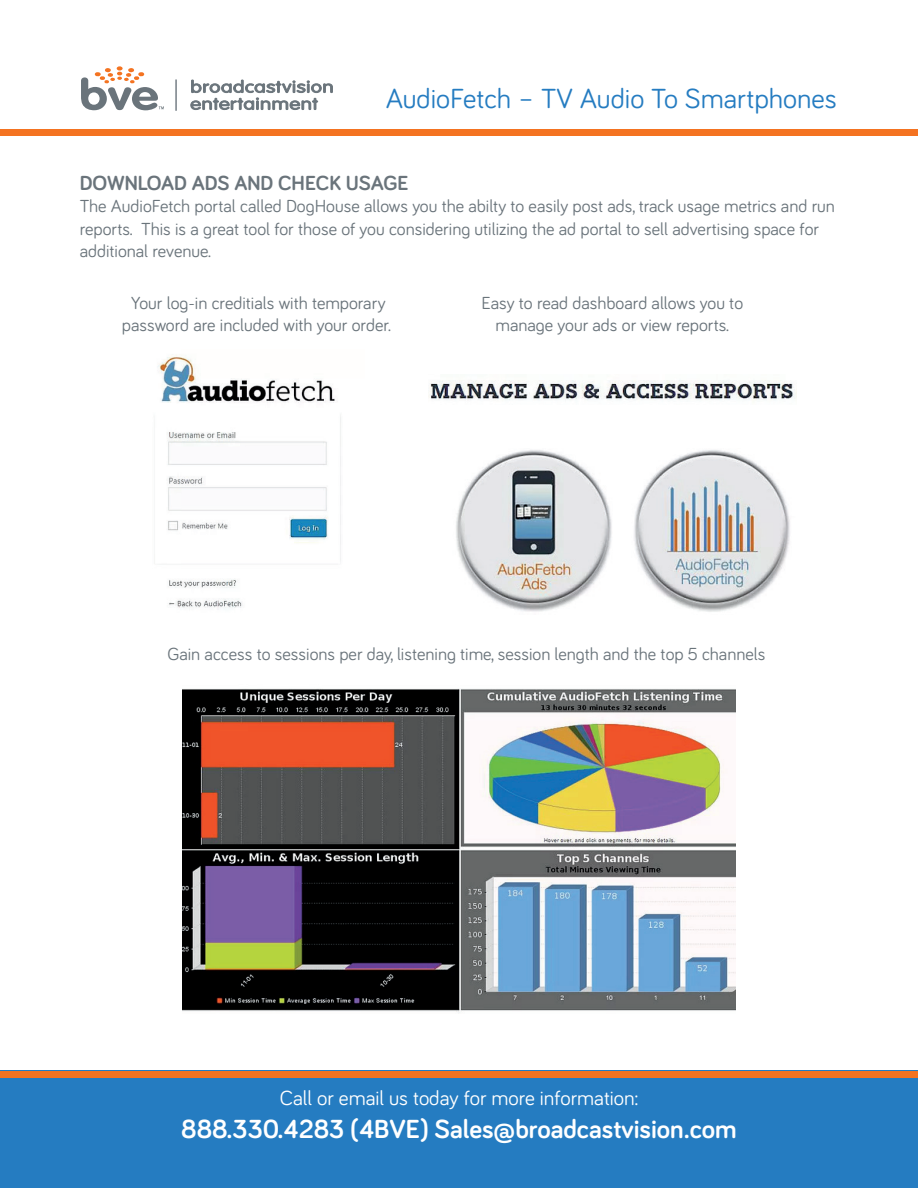
<style>
.page{position:relative;width:918px;height:1188px;background:#fff}
.page>*{position:absolute;margin:0;border:0;box-sizing:border-box;transform-origin:0 0}
.t1{font:28.5px "Bariol";color:#257cc1}
.t2{font:700 27px "Bariol";color:#fff}
.t3{font:21px "Bariol";color:#fff}
.t4{font:700 21px "Bariol";color:#6a747b}
.t5{font:18px/22.5px "Bariol";color:#6a747b;text-align:center}
</style>
<div class="page">
<svg style="left:190px;top:79px;width:143px;height:31px"></svg>
<hr style="left:175px;top:79px;width:2px;height:32px;background:#6a747b">
<svg style="left:81px;top:66px;width:83px;height:44px"></svg>
<div style="left:0;top:129px;width:918px;height:7px;background:#f47321"></div>
<div style="left:0;top:1071px;width:918px;height:117px;background:#257cc1"></div>
<div style="left:0;top:1071px;width:918px;height:6px;background:#f47321"></div>
<img style="left:157px;top:356px;width:184px;height:253px">
<img style="left:430px;top:380px;width:366px;height:232px">
<img style="left:183px;top:688px;width:552px;height:325px">
<h1 class="t1" style="left:385px;top:79px;width:453px">AudioFetch – TV Audio To Smartphones</h1>
<p class="t4" style="left:80px;top:168px;width:330px">DOWNLOAD ADS AND CHECK USAGE</p>
<p class="t5" style="left:80px;top:194px;width:757px;text-align:left">The AudioFetch portal called DogHouse allows you the abilty to easily post ads, track usage metrics and run reports. This is a great tool for those of you considering utilizing the ad portal to sell advertising space for additional revenue.</p>
<p class="t5" style="left:122px;top:291px;width:270px">Your log-in creditials with temporary password are included with your order.</p>
<p class="t5" style="left:481px;top:291px;width:263px">Easy to read dashboard allows you to manage your ads or view reports.</p>
<p class="t5" style="left:168px;top:642px;width:599px">Gain access to sessions per day, listening time, session length and the top 5 channels</p>
<p class="t3" style="left:280px;top:1083px;width:360px">Call or email us today for more information:</p>
<h2 class="t2" style="left:181px;top:1111px;width:557px">888.330.4283 (4BVE) Sales@broadcastvision.com</h2>
</div>
